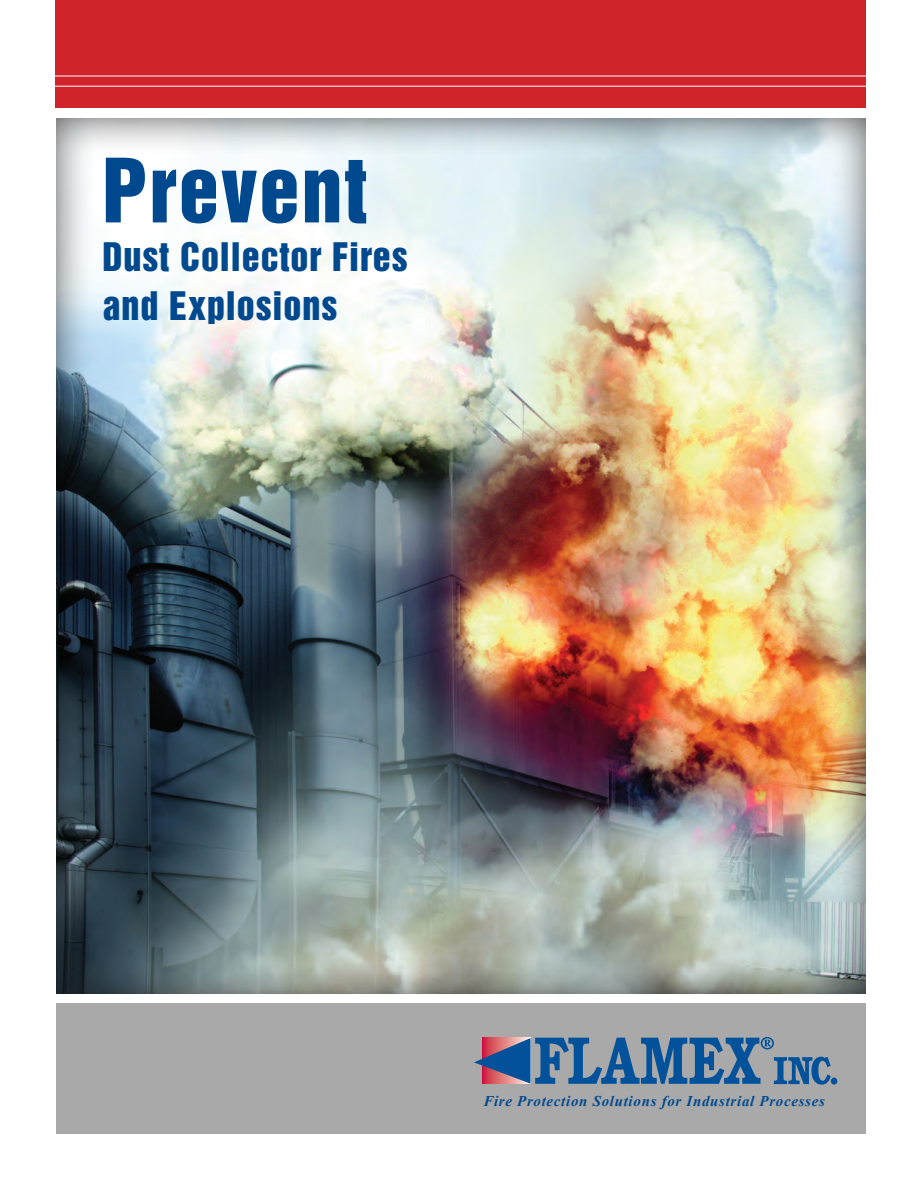
<style>
.page{position:relative;width:922px;height:1191px;background:#fff}
.page>*{position:absolute;margin:0;border:0;box-sizing:border-box;transform-origin:0 0}
.t1{font:81px "Helvetica Inserat";letter-spacing:.025em;color:#01498e}
.t2{font:36px/48.6px "Helvetica Inserat";letter-spacing:.025em;color:#01498e}
.t3{font:italic 700 14.85px "Times New Roman";letter-spacing:.05em;color:#01498e}
</style>
<div class="page">
<div style="left:56px;top:1003px;width:809px;height:131px;background:#a9a9aa"></div>
<div style="left:55px;top:118px;width:810px;height:876px;background:#231f20;opacity:.75"></div>
<svg style="left:830px;top:1077px;width:7px;height:7px"></svg>
<svg style="left:474px;top:1037px;width:356px;height:47px"></svg>
<div style="left:55px;top:0;width:810px;height:108px;background:#d1232a"></div>
<hr style="left:16px;top:86px;width:855px;height:1px;background:#fff">
<hr style="left:16px;top:76px;width:855px;height:1px;background:#fff">
<h1 class="t1" style="left:102px;top:142px;width:266px">Prevent</h1>
<h2 class="t2" style="left:102px;top:233px;width:307px">Dust Collector Fires and Explosions</h2>
<p class="t3" style="left:483px;top:1091px;width:343px">Fire Protection Solutions for Industrial Processes</p>
</div>
